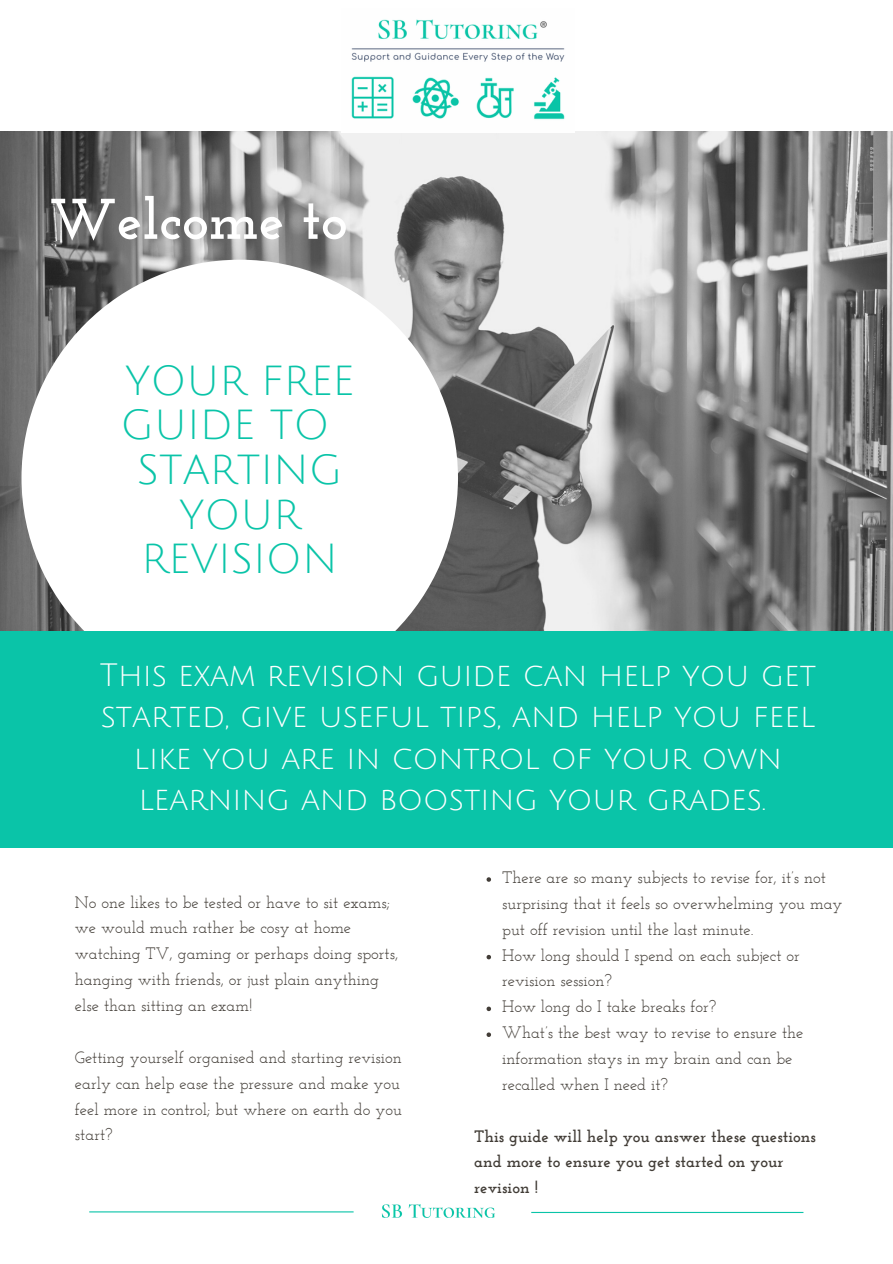
<style>
.page{position:relative;width:893px;height:1264px;background:#fff}
.page>*{position:absolute;margin:0;border:0;box-sizing:border-box;transform-origin:0 0}
.t1{font:700 57.3px "Josefin Slab";color:#fff}
.t2{font:40.95px "Julius Sans One";color:#0ac4a8}
.t3{font:31.5px/41.5px "Julius Sans One";color:#fff;text-align:center}
.t4{font:16.5px/25.8px "Josefin Slab";color:#423d37}
.t5{font:700 16.5px/25.8px "Josefin Slab";color:#423d37}
</style>
<div class="page">
<img style="left:0;top:132px;width:892px;height:499px">
<img style="left:382px;top:1204px;width:113px;height:14px">
<hr style="left:89px;top:1211px;width:264px;height:1px;background:#0ac4a8">
<hr style="left:531px;top:1211px;width:272px;height:1px;background:#0ac4a8">
<div style="left:21px;top:260px;width:437px;height:436px;background:#fff;border-radius:50%"></div>
<div style="left:0;top:631px;width:892px;height:216px;background:#0ac4a8"></div>
<svg style="left:486px;top:877px;width:5px;height:4px"></svg>
<svg style="left:486px;top:954px;width:5px;height:5px"></svg>
<svg style="left:486px;top:1006px;width:5px;height:5px"></svg>
<svg style="left:486px;top:1032px;width:5px;height:4px"></svg>
<img style="left:351px;top:19px;width:214px;height:101px">
<p class="t1" style="left:49px;top:196px;width:300px">Welcome to</p>
<p class="t2" style="left:125px;top:359px;width:231px">YOUR FREE</p>
<p class="t2" style="left:120px;top:404px;width:210px">GUIDE TO</p>
<p class="t2" style="left:137px;top:448px;width:207px">STARTING</p>
<p class="t2" style="left:179px;top:493px;width:123px">YOUR</p>
<p class="t2" style="left:141px;top:538px;width:198px">REVISION</p>
<p class="t3" style="left:100px;top:654px;width:717px">This exam revision guide can help you get started, give useful tips, and help you feel like you are in control of your own learning and boosting your grades.</p>
<p class="t4" style="left:75px;top:890px;width:325px">No one likes to be tested or have to sit exams; we would much rather be cosy at home watching TV, gaming or perhaps doing sports, hanging with friends, or just plain anything else than sitting an exam!</p>
<p class="t4" style="left:75px;top:1045px;width:328px;text-align:justify">Getting yourself organised and starting revision early can help ease the pressure and make you feel more in control; but where on earth do you start?</p>
<p class="t4" style="left:502px;top:865px;width:342px">There are so many subjects to revise for, it’s not surprising that it feels so overwhelming you may put off revision until the last minute.</p>
<p class="t4" style="left:502px;top:943px;width:299px">How long should I spend on each subject or revision session?</p>
<p class="t4" style="left:502px;top:995px;width:215px">How long do I take breaks for?</p>
<p class="t4" style="left:502px;top:1021px;width:303px">What’s the best way to revise to ensure the information stays in my brain and can be recalled when I need it?</p>
<p class="t5" style="left:474px;top:1124px;width:343px">This guide will help you answer these questions and more to ensure you get started on your revision !</p>
</div>
